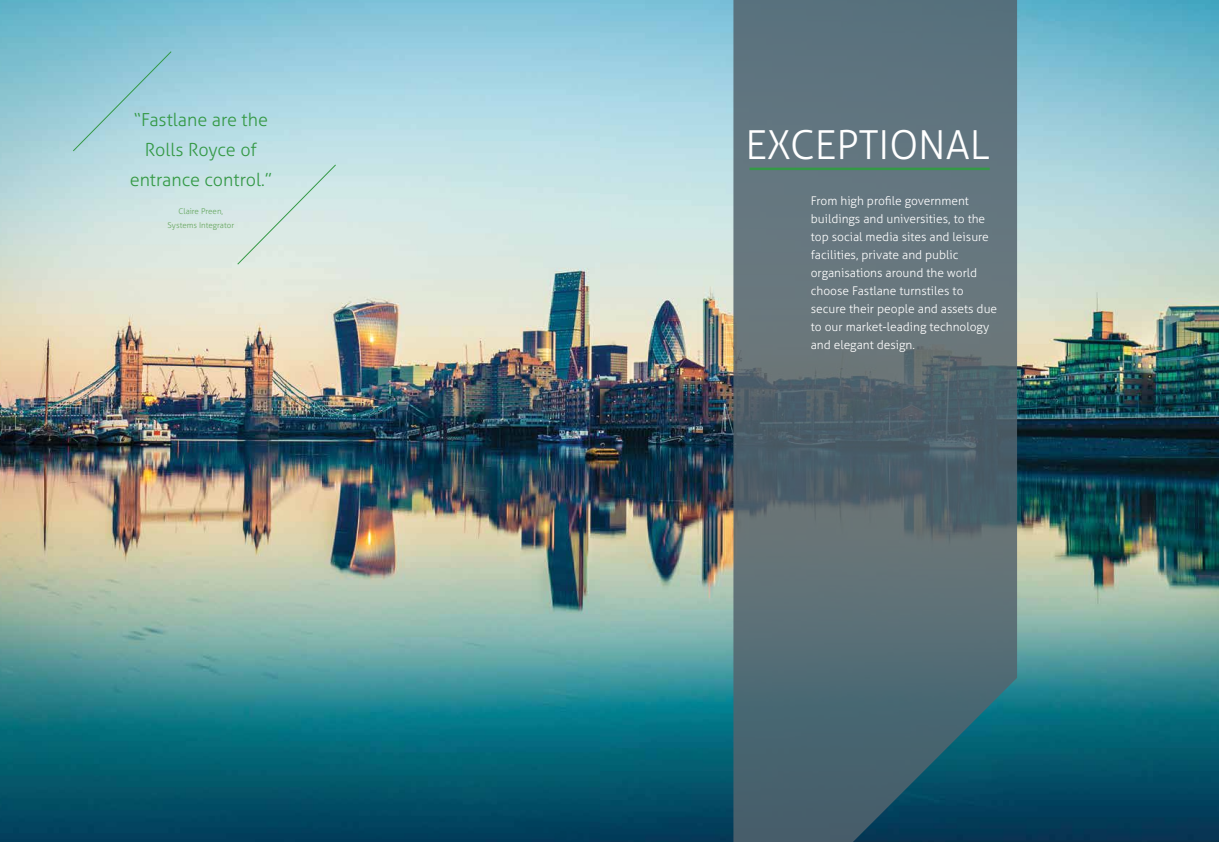
<style>
.page{position:relative;width:1219px;height:842px;background:#fff}
.page>*{position:absolute;margin:0;border:0;box-sizing:border-box;transform-origin:0 0}
.t1{font:300 40px "Aller";color:#fff}
.t2{font:300 18px/30px "Aller";color:#349946;text-align:center}
.t3{font:300 12px/18px "Aller";color:#fff}
.t4{font:300 8px/14px "Aller";color:#66a761;text-align:center}
</style>
<div class="page">
<img style="left:0;top:0;width:601px;height:842px">
<svg style="left:73px;top:51px;width:99px;height:101px;background:#9cced9"></svg>
<svg style="left:237px;top:164px;width:99px;height:101px;background:#d3e7e3"></svg>
<img style="left:601px;top:0;width:618px;height:842px">
<svg style="left:733px;top:0;width:284px;height:842px;background:#556b75"></svg>
<hr style="left:749px;top:168px;width:241px;height:2px;background:#349946">
<h2 class="t2" style="left:130px;top:105px;width:144px">“Fastlane are the<br>Rolls Royce of entrance control.”</h2>
<p class="t4" style="left:168px;top:204px;width:68px">Claire Preen,<br>Systems Integrator</p>
<h1 class="t1" style="left:746px;top:121px;width:246px">EXCEPTIONAL</h1>
<p class="t3" style="left:811px;top:192px;width:188px">From high profile government buildings and universities, to the top social media sites and leisure facilities, private and public organisations around the world choose Fastlane turnstiles to secure their people and assets due to our market-leading technology and elegant design.</p>
</div>
